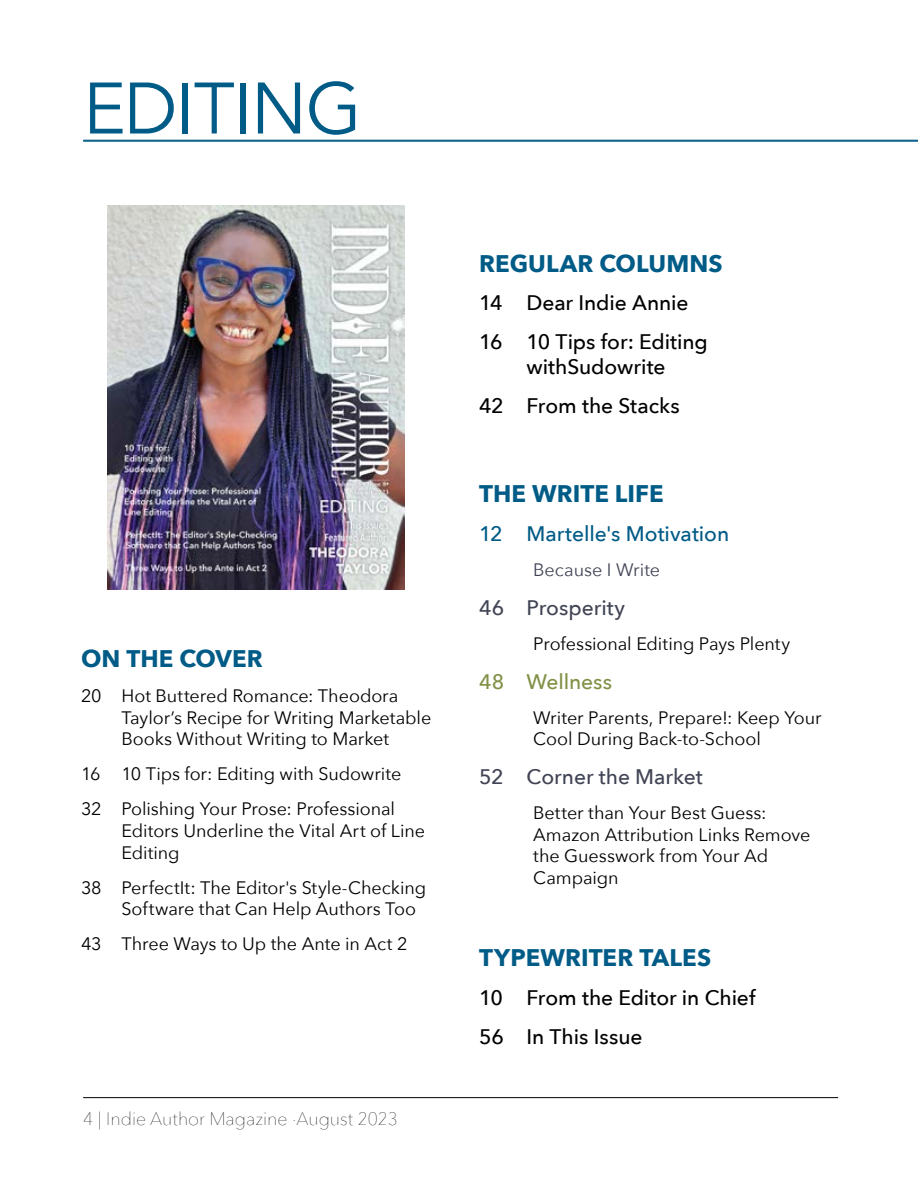
<style>
.page{position:relative;width:918px;height:1188px;background:#fff}
.page>*{position:absolute;margin:0;border:0;box-sizing:border-box;transform-origin:0 0}
.t1{font:72px "Avenir";letter-spacing:-.02em;color:#005b87}
.t2{font:700 24px "Avenir Next";color:#005b87}
.t3{font:500 21px/38.7px "Avenir Next";letter-spacing:-.005em;color:#000}
.t4{font:500 21px "Avenir Next";color:#414454}
.t5{font:500 21px "Avenir Next";color:#005b87}
.t6{font:500 21px "Avenir Next";letter-spacing:-.005em;color:#809146}
.t7{font:18px/21.6px "Avenir Next";letter-spacing:-.005em;color:#000}
.t8{font:200 18px "Avenir Next";color:#000}
.t9{font:18px "Avenir Next";color:#414454}
</style>
<div class="page">
<hr style="left:83px;top:140px;width:835px;height:2px;background:#005b87">
<img style="left:108px;top:205px;width:297px;height:384px">
<hr style="left:83px;top:1097px;width:755px;height:1px;background:#000">
<h1 class="t1" style="left:83px;top:66px;width:280px">EDITING</h1>
<h2 class="t2" style="left:81px;top:638px;width:183px">ON THE COVER</h2>
<p class="t7" style="left:122px;top:684px;width:311px;text-indent:-40px">20 Hot Buttered Romance: Theodora<br>Taylor’s Recipe for Writing Marketable<br>Books Without Writing to Market</p>
<p class="t7" style="left:81px;top:756px;width:322px;line-height:35.1px">16 10 Tips for: Editing with Sudowrite<br>32 Polishing Your Prose: Professional</p>
<p class="t7" style="left:122px;top:819px;width:305px">Editors Underline the Vital Art of Line<br>Editing</p>
<p class="t7" style="left:122px;top:876px;width:306px;text-indent:-40px">38 PerfectIt: The Editor's Style-Checking<br>Software that Can Help Authors Too</p>
<p class="t7" style="left:81px;top:933px;width:328px">43 Three Ways to Up the Ante in Act 2</p>
<p class="t8" style="left:83px;top:1104px;width:316px">4 | Indie Author Magazine ·August 2023</p>
<h2 class="t2" style="left:479px;top:242px;width:245px">REGULAR COLUMNS</h2>
<p class="t3" style="left:479px;top:283px;width:230px">14 Dear Indie Annie<br>16 10 Tips for: Editing</p>
<p class="t3" style="left:479px;top:347px;width:202px;text-indent:47px">withSudowrite<br>42 From the Stacks</p>
<h2 class="t2" style="left:479px;top:473px;width:186px">THE WRITE LIFE</h2>
<p class="t5" style="left:479px;top:516px;width:251px">12 Martelle's Motivation</p>
<p class="t9" style="left:533px;top:555px;width:129px">Because I Write</p>
<p class="t4" style="left:479px;top:590px;width:147px">46 Prosperity</p>
<p class="t7" style="left:533px;top:632px;width:258px">Professional Editing Pays Plenty</p>
<p class="t6" style="left:479px;top:664px;width:134px">48 Wellness</p>
<p class="t7" style="left:533px;top:706px;width:290px">Writer Parents, Prepare!: Keep Your<br>Cool During Back-to-School</p>
<p class="t4" style="left:479px;top:759px;width:225px">52 Corner the Market</p>
<p class="t7" style="left:533px;top:801px;width:279px">Better than Your Best Guess:<br>Amazon Attribution Links Remove the Guesswork from Your Ad<br>Campaign</p>
<h2 class="t2" style="left:479px;top:937px;width:234px">TYPEWRITER TALES</h2>
<p class="t3" style="left:479px;top:978px;width:278px">10 From the Editor in Chief<br>56 In This Issue</p>
</div>
